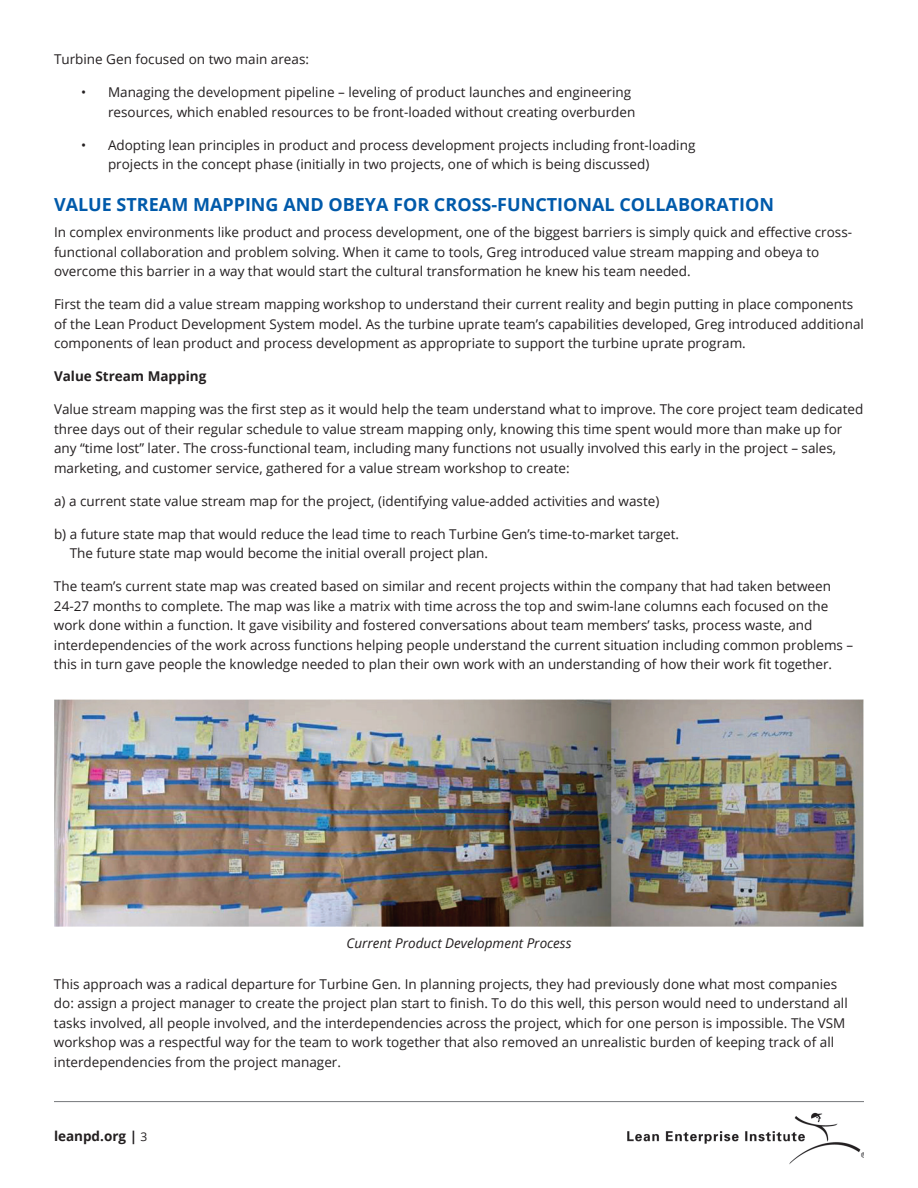
<style>
.page{position:relative;width:918px;height:1188px;background:#fff}
.page>*{position:absolute;margin:0;border:0;box-sizing:border-box;transform-origin:0 0}
.t1{font:700 18px "Open Sans";color:#015aaa}
.t2{font:13.5px/19.5px "Open Sans";color:#231f20}
.t3{font:italic 13.5px "Open Sans";color:#231f20}
.t4{font:700 13.5px "Open Sans";color:#231f20}
.s1{font-weight:400;font-size:12px}
</style>
<div class="page">
<img style="left:624px;top:1102px;width:240px;height:63px">
<hr style="left:54px;top:1101px;width:810px;height:1px;background:#76787b">
<img style="left:54px;top:700px;width:810px;height:227px">
<p class="t2" style="left:54px;top:49px;width:257px">Turbine Gen focused on two main areas:</p>
<p class="t2" style="left:108px;top:82px;width:529px;text-indent:-27px">• Managing the development pipeline – leveling of product launches and engineering resources, which enabled resources to be front-loaded without creating overburden</p>
<p class="t2" style="left:108px;top:135px;width:589px;text-indent:-27px">• Adopting lean principles in product and process development projects including front-loading projects in the concept phase (initially in two projects, one of which is being discussed)</p>
<h1 class="t1" style="left:54px;top:192px;width:722px">VALUE STREAM MAPPING AND OB EYA FOR CROSS-FUNCTIONAL COLLABORATION</h1>
<p class="t2" style="left:54px;top:222px;width:800px">In complex environments like product and process development, one of the biggest barriers is simply quick and effective cross&shy;functional collaboration and problem solving. When it came to tools, Greg introduced value stream mapping and obeya to overcome this barrier in a way that would start the cultural transformation he knew his team needed.</p>
<p class="t2" style="left:54px;top:294px;width:812px">First the team did a value stream mapping workshop to understand their current reality and begin putting in place components of the Lean Product Development System model. As the turbine uprate team’s capabilities developed, Greg introduced additional components of lean product and process development as appropriate to support the turbine uprate program.</p>
<p class="t4" style="left:54px;top:367px;width:154px">VALUE STREAM MAPPING</p>
<p class="t2" style="left:54px;top:399px;width:811px">Value stream mapping was the first step as it would help the team understand what to improve. The core project team dedicated three days out of their regular schedule to value stream mapping only, knowing this time spent would more than make up for any “time lost” later. The cross-functional team, including many functions not usually involved this early in the project – sales, marketing, and customer service, gathered for a value stream workshop to create:</p>
<p class="t2" style="left:54px;top:491px;width:607px">a) a current state value stream map for the project, (identifying value-added activities and waste)</p>
<p class="t2" style="left:70px;top:524px;width:611px;text-indent:-16px">b) a future state map that would reduce the lead time to reach Turbine Gen’s time-to-market target.<br>The future state map would become the initial overall project plan.</p>
<p class="t2" style="left:54px;top:576px;width:801px">The team’s current state map was created based on similar and recent projects within the company that had taken between 24-27 months to complete. The map was like a matrix with time across the top and swim-lane columns each focused on the work done within a function. It gave visibility and fostered conversations about team members’ tasks, process waste, and interdependencies of the work across functions helping people understand the current situation including common problems – this in turn gave people the knowledge needed to plan their own work with an understanding of how their work fit together.</p>
<p class="t3" style="left:346px;top:934px;width:227px">Current Product Development Process</p>
<p class="t2" style="left:54px;top:974px;width:795px">This approach was a radical departure for Turbine Gen. In planning projects, they had previously done what most companies do: assign a project manager to create the project plan start to finish. To do this well, this person would need to understand all tasks involved, all people involved, and the interdependencies across the project, which for one person is impossible. The VSM workshop was a respectful way for the team to work together that also removed an unrealistic burden of keeping track of all interdependencies from the project manager.</p>
<p class="t4" style="left:54px;top:1127px;width:95px">LEANPD.ORG | <span class="s1">3</span></p>
</div>
